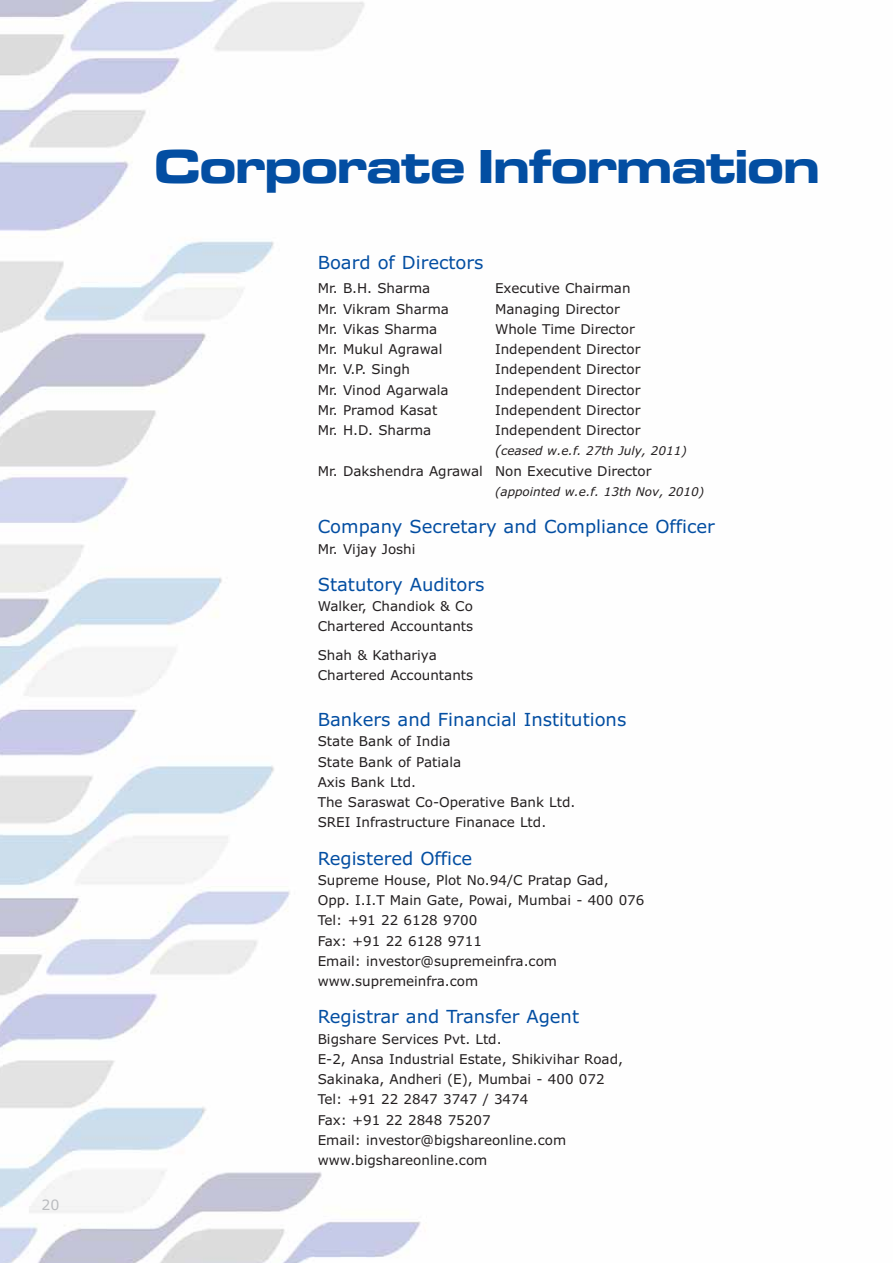
<style>
.page{position:relative;width:893px;height:1263px;background:#fff}
.page>*{position:absolute;margin:0;border:0;box-sizing:border-box;transform-origin:0 0}
.t1{font:49.5px "Microgramma D Bold Exte";color:#034ea2}
.t2{font:18px "Verdana";color:#034ea2}
.t3{font:14.25px "Verdana";color:#bbbdc0}
.t4{font:13.5px/20.2px "Verdana";color:#231f20}
.t5{font:italic 12px "Verdana";color:#231f20}
.s1{font-size:13.5px}
</style>
<div class="page">
<img style="left:0;top:0;width:421px;height:1263px">
<p class="t3" style="left:41px;top:1199px;width:20px">20</p>
<p class="t1" style="left:155px;top:150px;width:666px">Corporate Information</p>
<p class="t2" style="left:318px;top:255px;width:167px">Board of Directors</p>
<p class="t4" style="left:318px;top:280px;width:114px">Mr. B.H. Sharma</p>
<p class="t4" style="left:495px;top:280px;width:137px">Executive Chairman</p>
<p class="t4" style="left:318px;top:300px;width:133px">Mr. Vikram Sharma</p>
<p class="t4" style="left:495px;top:300px;width:126px">Managing Director</p>
<p class="t4" style="left:318px;top:320px;width:121px">Mr. Vikas Sharma</p>
<p class="t4" style="left:495px;top:320px;width:141px">Whole Time Director</p>
<p class="t4" style="left:318px;top:340px;width:126px">Mr. Mukul Agrawal</p>
<p class="t4" style="left:495px;top:340px;width:147px">Independent Director</p>
<p class="t4" style="left:318px;top:361px;width:94px">Mr. V.P. Singh</p>
<p class="t4" style="left:495px;top:361px;width:147px">Independent Director</p>
<p class="t4" style="left:318px;top:381px;width:133px">Mr. Vinod Agarwala</p>
<p class="t4" style="left:495px;top:381px;width:147px">Independent Director</p>
<p class="t4" style="left:318px;top:401px;width:121px">Mr. Pramod Kasat</p>
<p class="t4" style="left:495px;top:401px;width:147px">Independent Director</p>
<p class="t4" style="left:318px;top:421px;width:115px">Mr. H.D. Sharma</p>
<p class="t4" style="left:495px;top:421px;width:147px">Independent Director</p>
<p class="t5" style="left:495px;top:444px;width:193px"><span class="s1">(</span>ceased w.e.f. 27th July, 2011)</p>
<p class="t4" style="left:318px;top:462px;width:335px">Mr. Dakshendra Agrawal Non Executive Director</p>
<p class="t5" style="left:495px;top:485px;width:211px">(appointed w.e.f. 13th Nov, 2010)</p>
<p class="t2" style="left:318px;top:520px;width:399px">Company Secretary and Compliance Officer</p>
<p class="t4" style="left:318px;top:540px;width:99px">Mr. Vijay Joshi</p>
<p class="t2" style="left:318px;top:577px;width:168px">Statutory Auditors</p>
<p class="t4" style="left:318px;top:597px;width:157px">Walker, Chandiok &amp; Co<br>Chartered Accountants</p>
<p class="t4" style="left:318px;top:646px;width:157px">Shah &amp; Kathariya<br>Chartered Accountants</p>
<p class="t2" style="left:318px;top:712px;width:310px">Bankers and Financial Institutions</p>
<p class="t4" style="left:318px;top:732px;width:259px">State Bank of India<br>State Bank of Patiala<br>Axis Bank Ltd.<br>The Saraswat Co-Operative Bank Ltd.<br>SREI Infrastructure Finanace Ltd.</p>
<p class="t2" style="left:318px;top:851px;width:156px">Registered Office</p>
<p class="t4" style="left:318px;top:871px;width:328px">Supreme House, Plot No.94/C Pratap Gad,<br>Opp. I.I.T Main Gate, Powai, Mumbai - 400 076<br>Tel: +91 22 6128 9700<br>Fax: +91 22 6128 9711<br>Email: investor@supremeinfra.com www.supremeinfra.com</p>
<p class="t2" style="left:318px;top:1010px;width:263px">Registrar and Transfer Agent</p>
<p class="t4" style="left:318px;top:1030px;width:307px">Bigshare Services Pvt. Ltd.<br>E-2, Ansa Industrial Estate, Shikivihar Road,<br>Sakinaka, Andheri (E), Mumbai - 400 072<br>Tel: +91 22 2847 3747 / 3474<br>Fax: +91 22 2848 75207<br>Email: investor@bigshareonline.com www.bigshareonline.com</p>
</div>
